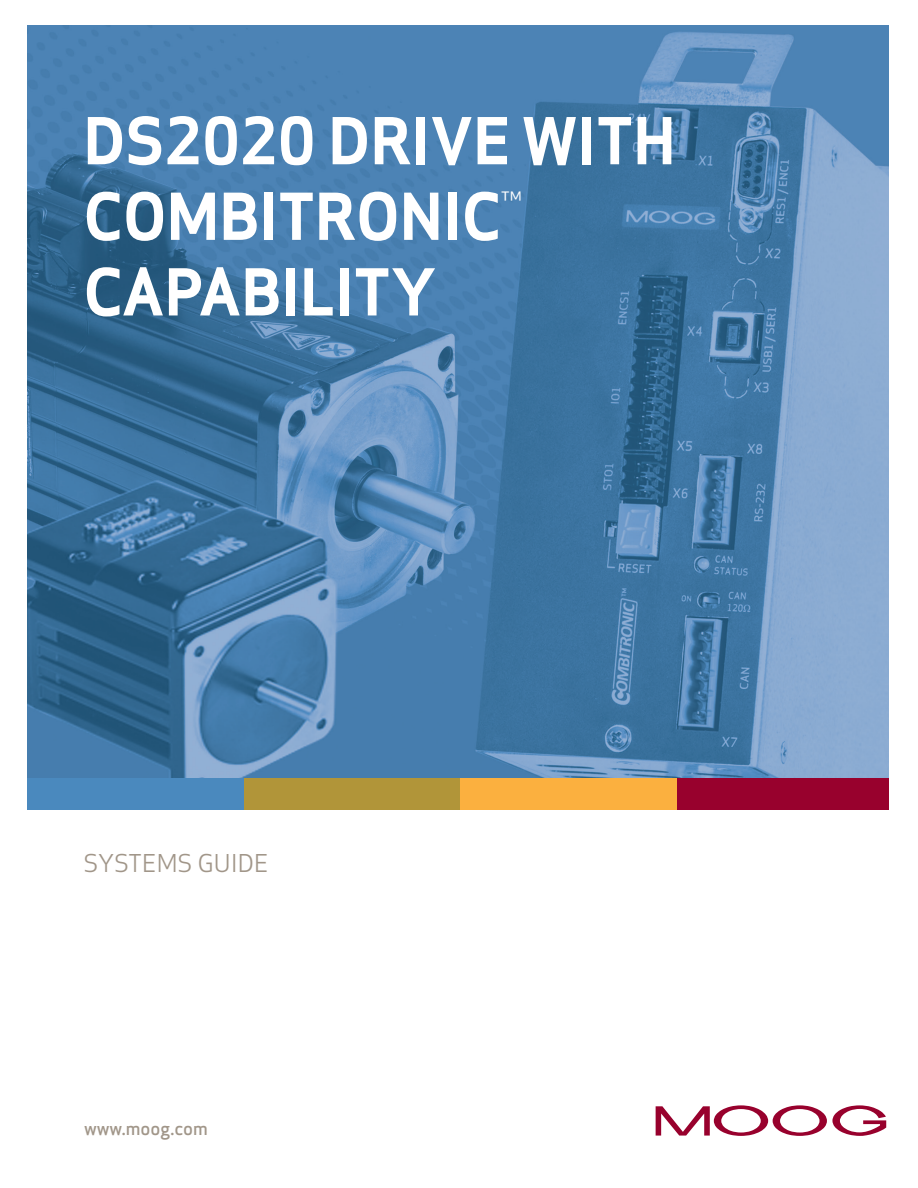
<style>
.page{position:relative;width:918px;height:1188px;background:#fff}
.page>*{position:absolute;margin:0;border:0;box-sizing:border-box;transform-origin:0 0}
.t1{font:700 63px "Apex Sans";color:#fff}
.t2{font:24px "Apex Sans";color:#a19689}
.Cover_Page___Themeli{font:500 18px "Apex Sans";color:#a19689}
</style>
<div class="page">
<img style="left:27px;top:25px;width:862px;height:753px">
<div style="left:26px;top:778px;width:218px;height:32px;background:#4a89be"></div>
<div style="left:244px;top:778px;width:217px;height:32px;background:#b19539"></div>
<div style="left:461px;top:778px;width:217px;height:32px;background:#fbb03f"></div>
<div style="left:677px;top:778px;width:214px;height:32px;background:#98012d"></div>
<svg style="left:656px;top:1105px;width:230px;height:31px"></svg>
<div style="left:889px;top:18px;width:22px;height:850px;background:#fff"></div>
<p class="t1" style="left:83px;top:100px;width:594px">DS2020 DRIVE WITH</p>
<p class="t1" style="left:83px;top:176px;width:440px">COMBITRONIC<sup>™</sup></p>
<p class="t1" style="left:83px;top:251px;width:355px">CAPABILITY</p>
<p class="t2" style="left:83px;top:843px;width:187px">SYSTEMS GUIDE</p>
<p class="Cover_Page___Themeli" style="left:84px;top:1113px;width:125px">www.moog.com</p>
</div>
